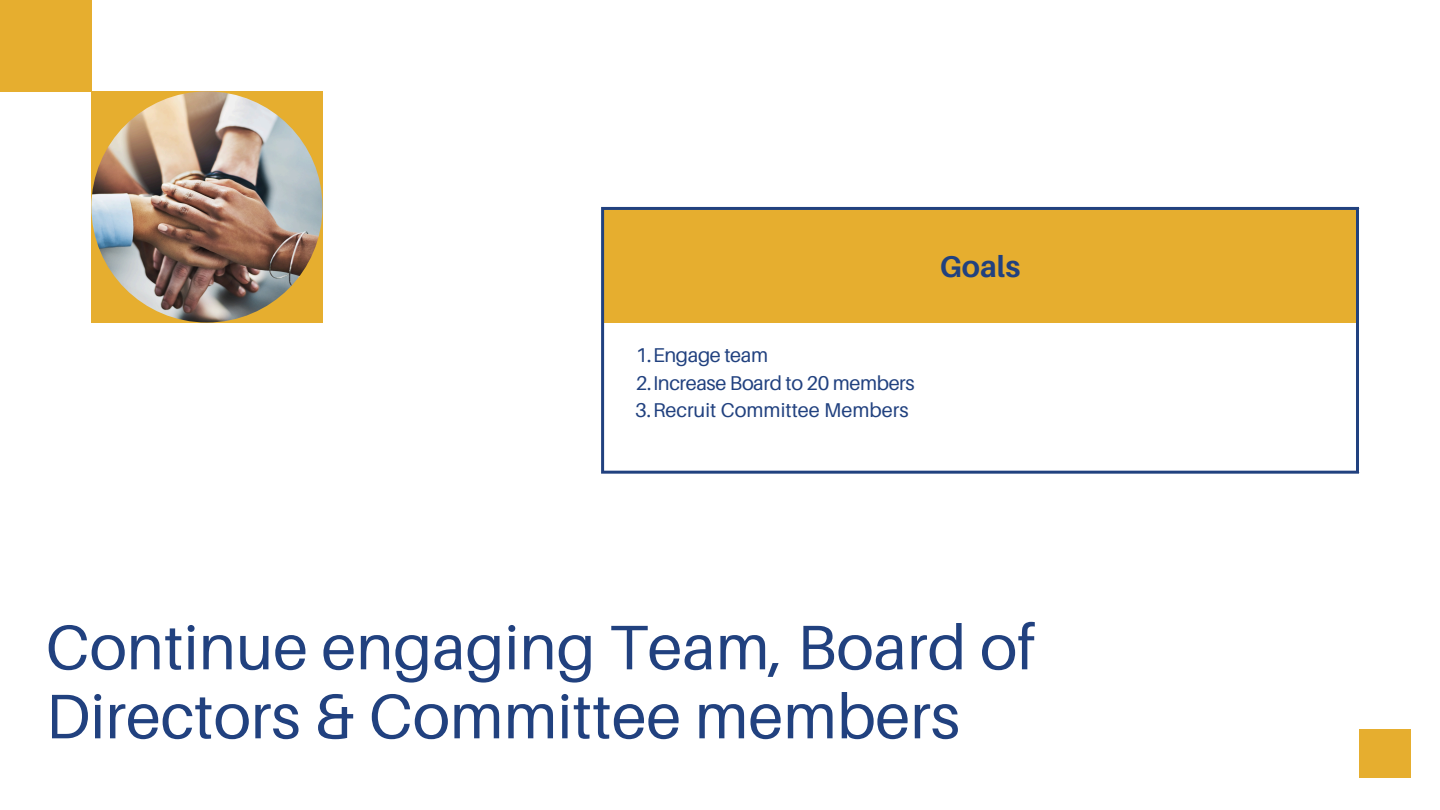
<style>
.page{position:relative;width:1440px;height:810px;background:#fff}
.page>*{position:absolute;margin:0;border:0;box-sizing:border-box;transform-origin:0 0}
.t1{font:63px/69px "Aileron";color:#21417f}
.t2{font:700 30px "Aileron";color:#21417f}
.t3{font:20px "Aileron";letter-spacing:-.02em;color:#21417f}
.t4{font:20px "Aileron";color:#21417f}
</style>
<div class="page">
<div style="left:602px;top:208px;width:756px;height:115px;background:#e6ae2f"></div>
<hr style="left:601px;top:210px;width:3px;height:261px;background:#21417f">
<hr style="left:1356px;top:210px;width:3px;height:261px;background:#21417f">
<hr style="left:601px;top:207px;width:758px;height:3px;background:#21417f">
<hr style="left:601px;top:471px;width:758px;height:3px;background:#21417f">
<div style="left:91px;top:91px;width:232px;height:232px;background:#e6ae2f"></div>
<div style="left:0;top:0;width:91px;height:91px;background:#e6ae2f"></div>
<div style="left:1359px;top:729px;width:52px;height:49px;background:#e6ae2f"></div>
<img style="left:91px;top:91px;width:232px;height:232px;border-radius:50%">
<p class="t2" style="left:940px;top:248px;width:82px">Goals</p>
<p class="t3" style="left:636px;top:342px;width:134px">1.Engage team</p>
<p class="t3" style="left:636px;top:370px;width:280px">2.Increase Board to 20 members</p>
<p class="t4" style="left:635px;top:398px;width:275px">3.Recruit Committee Members</p>
<h1 class="t1" style="left:46px;top:612px;width:991px">Continue engaging Team, Board of<br>Directors &amp; Committee members</h1>
</div>
